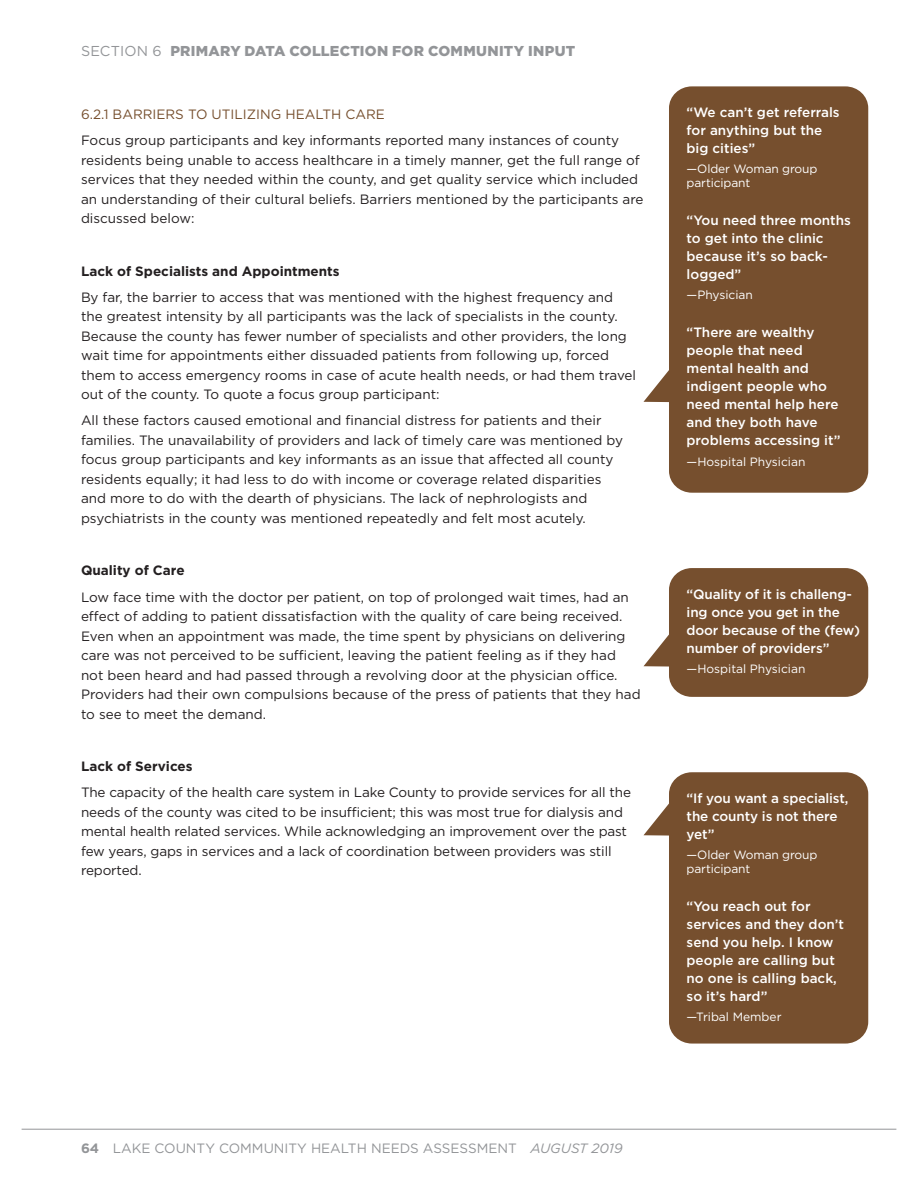
<style>
.page{position:relative;width:918px;height:1188px;background:#fff}
.page>*{position:absolute;margin:0;border:0;box-sizing:border-box;transform-origin:0 0}
.t1{font:900 14.4px "Gotham";letter-spacing:.015em;color:#939598}
.t2{font:13.5px/19.5px "Gotham";color:#231f20}
.t3{font:500 13.5px/18px "Gotham";color:#fff}
.t4{font:700 13.5px "Gotham";color:#231f20}
.t5{font:13.5px "Gotham";color:#939598}
.t6{font:13.5px "Gotham";color:#764f2e}
.t7{font:12px/13.5px "Gotham";letter-spacing:-.01em;color:#fff}
.s1{font-weight:400}
.s2{font-weight:700}
.s3{font-style:italic}
</style>
<div class="page">
<hr style="left:22px;top:1129px;width:874px;height:1px;background:#939598">
<svg style="left:643px;top:86px;width:225px;height:407px;background:#866346"></svg>
<div style="left:669px;top:772px;width:199px;height:272px;background:#764f2e;border-radius:22px"></div>
<div style="left:669px;top:568px;width:199px;height:129px;background:#764f2e;border-radius:22px"></div>
<svg style="left:644px;top:634px;width:25px;height:33px"></svg>
<svg style="left:644px;top:804px;width:25px;height:32px"></svg>
<p class="t1" style="left:81px;top:41px;width:496px"><span class="s1">SECTION 6</span> PRIMARY DATA COLLECTION FOR COMMUNITY INPUT</p>
<h4 class="t6" style="left:81px;top:105px;width:305px">6.2.1 BARRIERS TO UTILIZING HEALTH CARE</h4>
<p class="t2" style="left:81px;top:130px;width:564px">Focus group participants and key informants reported many instances of county residents being unable to access healthcare in a timely manner, get the full range of services that they needed within the county, and get quality service which included an understanding of their cultural beliefs. Barriers mentioned by the participants are discussed below:</p>
<h5 class="t4" style="left:81px;top:262px;width:260px">Lack of Specialists and Appointments</h5>
<p class="t2" style="left:81px;top:287px;width:557px">By far, the barrier to access that was mentioned with the highest frequency and the greatest intensity by all participants was the lack of specialists in the county.<br>Because the county has fewer number of specialists and other providers, the long wait time for appointments either dissuaded patients from following up, forced them to access emergency rooms in case of acute health needs, or had them travel out of the county. To quote a focus group participant:</p>
<p class="t2" style="left:81px;top:411px;width:544px">All these factors caused emotional and financial distress for patients and their families. The unavailability of providers and lack of timely care was mentioned by focus group participants and key informants as an issue that affected all county residents equally; it had less to do with income or coverage related disparities and more to do with the dearth of physicians. The lack of nephrologists and psychiatrists in the county was mentioned repeatedly and felt most acutely.</p>
<h5 class="t4" style="left:81px;top:562px;width:105px">Quality of Care</h5>
<p class="t2" style="left:81px;top:587px;width:561px">Low face time with the doctor per patient, on top of prolonged wait times, had an effect of adding to patient dissatisfaction with the quality of care being received.<br>Even when an appointment was made, the time spent by physicians on delivering care was not perceived to be sufficient, leaving the patient feeling as if they had not been heard and had passed through a revolving door at the physician office.<br>Providers had their own compulsions because of the press of patients that they had to see to meet the demand.</p>
<h5 class="t4" style="left:81px;top:757px;width:113px">Lack of Services</h5>
<p class="t2" style="left:81px;top:783px;width:552px">The capacity of the health care system in Lake County to provide services for all the needs of the county was cited to be insufficient; this was most true for dialysis and mental health related services. While acknowledging an improvement over the past few years, gaps in services and a lack of coordination between providers was still reported.</p>
<p class="t3" style="left:687px;top:103px;width:155px">“We can’t get referrals for anything but the big cities”</p>
<p class="t7" style="left:687px;top:162px;width:132px">—Older Woman group participant</p>
<p class="t3" style="left:687px;top:211px;width:166px">“You need three months to get into the clinic because it’s so back&shy;logged”</p>
<p class="t7" style="left:687px;top:288px;width:68px">—Physician</p>
<p class="t3" style="left:687px;top:324px;width:156px">“There are wealthy people that need mental health and indigent people who need mental help here and they both have problems accessing it”</p>
<p class="t7" style="left:687px;top:454px;width:120px">—Hospital Physician</p>
<p class="t3" style="left:687px;top:585px;width:175px">“Quality of it is challeng&shy;ing once you get in the door because of the (few) number of providers”</p>
<p class="t7" style="left:687px;top:662px;width:120px">—Hospital Physician</p>
<p class="t3" style="left:687px;top:789px;width:163px">“If you want a specialist, the county is not there yet”</p>
<p class="t7" style="left:687px;top:848px;width:132px">—Older Woman group participant</p>
<p class="t3" style="left:687px;top:897px;width:159px">“You reach out for services and they don’t send you help. I know people are calling but no one is calling back, so it’s hard”</p>
<p class="t7" style="left:687px;top:1010px;width:96px">—Tribal Member</p>
<p class="t5" style="left:81px;top:1139px;width:543px"><span class="s2">64</span> LAKE COUNTY COMMUNITY HEALTH NEEDS ASSESSMENT <span class="s3">AUGUST 2019</span></p>
</div>
